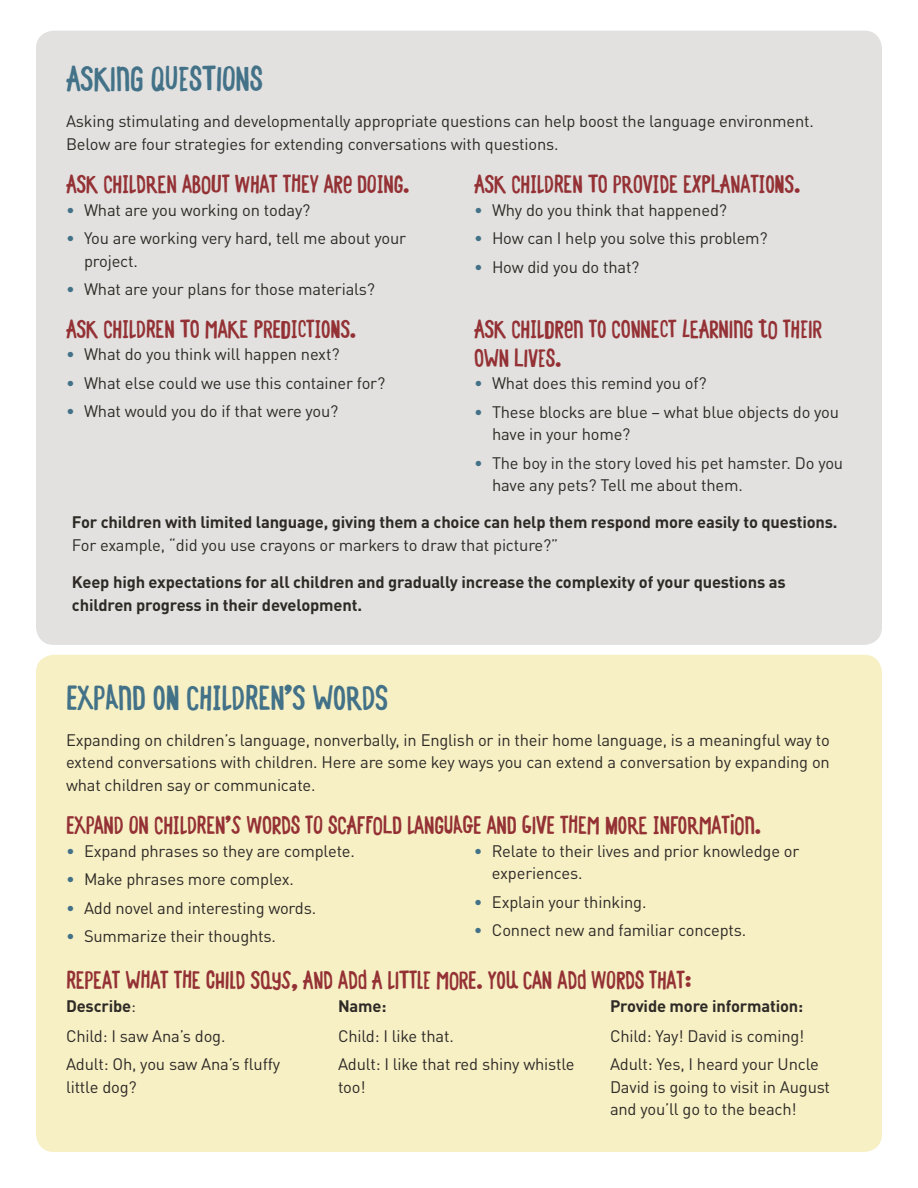
<style>
.page{position:relative;width:918px;height:1188px;background:#fff}
.page>*{position:absolute;margin:0;border:0;box-sizing:border-box;transform-origin:0 0}
.t1{font:700 33px "TRS Hand";letter-spacing:-.01em;color:#437288}
.t2{font:700 24px/28.8px "TRS Hand";letter-spacing:-.01em;color:#943135}
.t3{font:16.5px/22.5px "DINOT";letter-spacing:-.01em;color:#2e2a26}
.t4{font:700 16.5px/22.5px "DINOT";letter-spacing:-.01em;color:#2e2a26}
.s1{color:#437288}
.s2{font-weight:700}
</style>
<div class="page">
<div style="left:36px;top:655px;width:846px;height:497px;background:#f7f0c5;border-radius:18px"></div>
<div style="left:36px;top:31px;width:846px;height:614px;background:#e2e1df;border-radius:18px"></div>
<h1 class="t1" style="left:66px;top:59px;width:198px">ASKING QUESTIONS</h1>
<p class="t3" style="left:66px;top:110px;width:749px">Asking stimulating and developmentally appropriate questions can help boost the language environment.<br>Below are four strategies for extending conversations with questions.</p>
<h2 class="t2" style="left:66px;top:168px;width:345px">ASK CHILDREN ABOUT WHAT THEY ARE DOING.</h2>
<p class="t3" style="left:66px;top:198px;width:246px"><span class="s1">•</span> What are you working on today?</p>
<p class="t3" style="left:84px;top:227px;width:324px;text-indent:-18px"><span class="s1">•</span> You are working very hard, tell me about your project.</p>
<p class="t3" style="left:66px;top:278px;width:311px"><span class="s1">•</span> What are your plans for those materials?</p>
<h2 class="t2" style="left:474px;top:168px;width:328px">ASK CHILDREN TO PROVIDE EXPLANATIONS.</h2>
<p class="t3" style="left:474px;top:198px;width:255px"><span class="s1">•</span> Why do you think that happened?</p>
<p class="t3" style="left:474px;top:227px;width:295px"><span class="s1">•</span> How can I help you solve this problem?</p>
<p class="t3" style="left:474px;top:255px;width:167px"><span class="s1">•</span> How did you do that?</p>
<h2 class="t2" style="left:474px;top:313px;width:349px">ASK CHILDREN TO CONNECT LEARNING TO THEIR<br>OWN LIVES.</h2>
<p class="t3" style="left:474px;top:372px;width:234px"><span class="s1">•</span> What does this remind you of?</p>
<p class="t3" style="left:492px;top:400px;width:349px;text-indent:-18px"><span class="s1">•</span> These blocks are blue – what blue objects do you have in your home?</p>
<p class="t3" style="left:492px;top:451px;width:353px;text-indent:-18px"><span class="s1">•</span> The boy in the story loved his pet hamster. Do you have any pets? Tell me about them.</p>
<p class="t4" style="left:72px;top:511px;width:767px">For children with limited language, giving them a choice can help them respond more easily to questions.</p>
<p class="t3" style="left:72px;top:533px;width:488px">For example, “did you use crayons or markers to draw that picture?”</p>
<p class="t4" style="left:72px;top:571px;width:715px">Keep high expectations for all children and gradually increase the complexity of your questions as children progress in their development.</p>
<h2 class="t2" style="left:66px;top:313px;width:292px">ASK CHILDREN TO MAKE PREDICTIONS.</h2>
<p class="t3" style="left:66px;top:343px;width:275px"><span class="s1">•</span> What do you think will happen next?</p>
<p class="t3" style="left:66px;top:371px;width:321px"><span class="s1">•</span> What else could we use this container for?</p>
<p class="t3" style="left:66px;top:400px;width:274px"><span class="s1">•</span> What would you do if that were you?</p>
<h1 class="t1" style="left:66px;top:678px;width:323px">EXPAND ON CHILDREN’S WORDS</h1>
<p class="t3" style="left:66px;top:728px;width:765px;text-align:justify">Expanding on children’s language, nonverbally, in English or in their home language, is a meaningful way to extend conversations with children. Here are some key ways you can extend a conversation by expanding on what children say or communicate.</p>
<h2 class="t2" style="left:66px;top:809px;width:697px">EXPAND ON CHILDREN’S WORDS TO SCAFFOLD LANGUAGE AND GIVE THEM MORE INFORMATION.</h2>
<p class="t3" style="left:492px;top:839px;width:309px;text-indent:-18px"><span class="s1">•</span> Relate to their lives and prior knowledge or experiences.</p>
<p class="t3" style="left:474px;top:890px;width:174px"><span class="s1">•</span> Explain your thinking.</p>
<p class="t3" style="left:474px;top:919px;width:274px"><span class="s1">•</span> Connect new and familiar concepts.</p>
<h2 class="t2" style="left:66px;top:964px;width:627px">REPEAT WHAT THE CHILD SAYS, AND ADD A LITTLE MORE. YOU CAN ADD WORDS THAT:</h2>
<p class="t3" style="left:66px;top:991px;width:161px;line-height:30px"><span class="s2">Describe</span>:<br>Child: I saw Ana’s dog.</p>
<p class="t3" style="left:66px;top:1053px;width:216px">Adult: Oh, you saw Ana’s fluffy little dog?</p>
<p class="t3" style="left:66px;top:840px;width:290px"><span class="s1">•</span> Expand phrases so they are complete.</p>
<p class="t3" style="left:66px;top:868px;width:230px"><span class="s1">•</span> Make phrases more complex.</p>
<p class="t3" style="left:66px;top:897px;width:252px"><span class="s1">•</span> Add novel and interesting words.</p>
<p class="t3" style="left:66px;top:925px;width:211px"><span class="s1">•</span> Summarize their thoughts.</p>
<p class="t4" style="left:610px;top:994px;width:195px">Provide more information:</p>
<p class="t3" style="left:610px;top:1021px;width:211px;line-height:28.5px">Child: Yay! David is coming!<br>Adult: Yes, I heard your Uncle</p>
<p class="t3" style="left:610px;top:1075px;width:222px">David is going to visit in August and you’ll go to the beach!</p>
<p class="t4" style="left:338px;top:994px;width:50px">Name:</p>
<p class="t3" style="left:338px;top:1021px;width:238px;line-height:28.5px">Child: I like that.<br>Adult: I like that red shiny whistle</p>
<p class="t3" style="left:338px;top:1075px;width:29px">too!</p>
</div>
